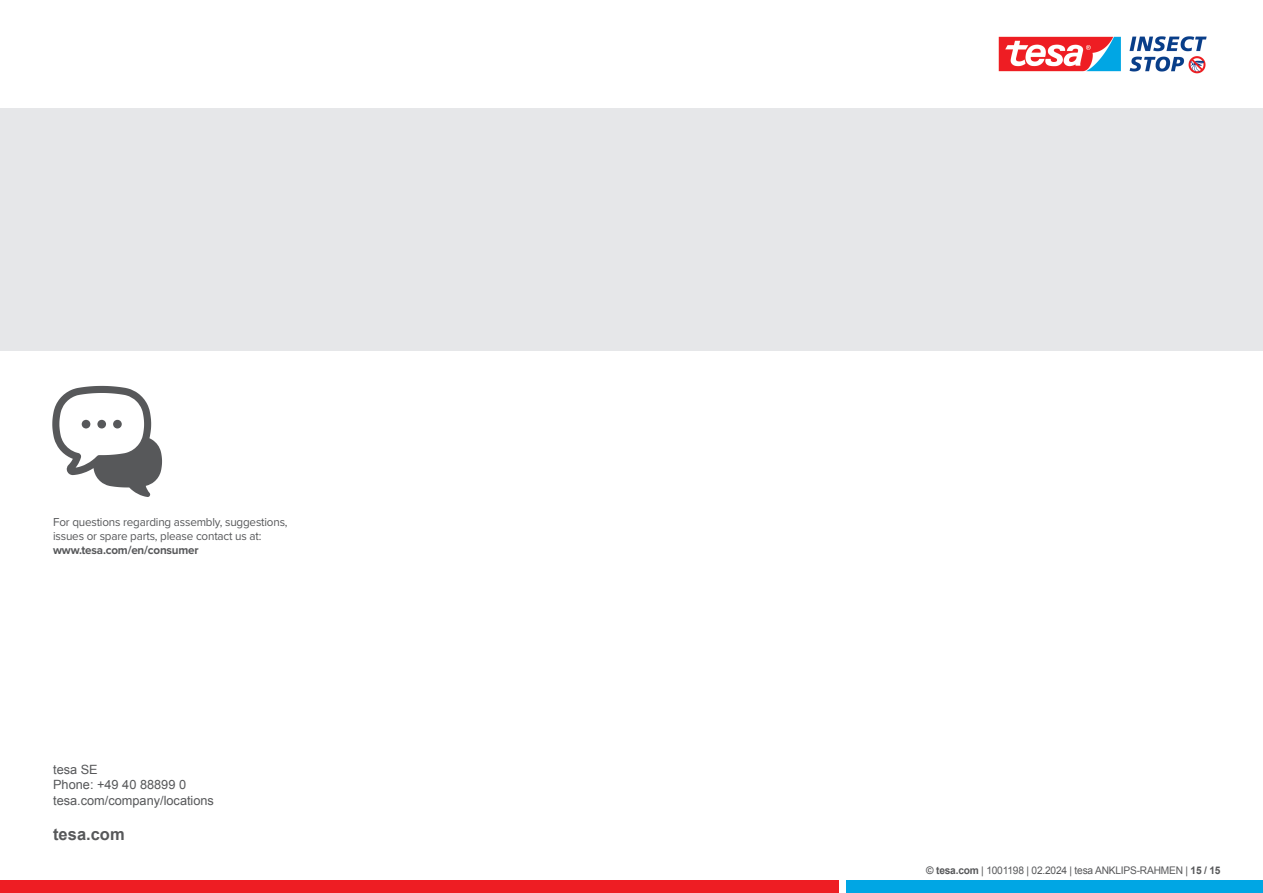
<style>
.page{position:relative;width:1263px;height:893px;background:#fff}
.page>*{position:absolute;margin:0;border:0;box-sizing:border-box;transform-origin:0 0}
.t1{font:700 16.5px "Arial";color:#57585a}
.t2{font:12.75px/15.3px "Arial";color:#57585a}
.t3{font:12px/14.2px "Proxima Nova";letter-spacing:-.015em;color:#57585a}
.t4{font:700 12px "Proxima Nova";letter-spacing:-.015em;color:#57585a}
.t5{font:10.5px "Arial";letter-spacing:-.02em;color:#57585a}
.s1{font-weight:700}
</style>
<div class="page">
<div style="left:0;top:880px;width:838px;height:13px;background:#ee1d23"></div>
<div style="left:846px;top:880px;width:417px;height:13px;background:#00a6e4"></div>
<div style="left:0;top:108px;width:1263px;height:242px;background:#e6e7e9"></div>
<svg style="left:52px;top:386px;width:110px;height:111px"></svg>
<div style="left:82px;top:420px;width:8px;height:8px;background:#57585a;border-radius:50%"></div>
<div style="left:113px;top:420px;width:9px;height:8px;background:#57585a;border-radius:50%"></div>
<div style="left:97px;top:420px;width:9px;height:8px;background:#57585a;border-radius:50%"></div>
<img style="left:998px;top:36px;width:209px;height:37px">
<p class="t3" style="left:53px;top:514px;width:236px">For questions regarding assembly, suggestions, issues or spare parts, please contact us at:</p>
<p class="t4" style="left:53px;top:541px;width:147px">www.tesa.com/en/consumer</p>
<p class="t2" style="left:53px;top:762px;width:162px">tesa SE<br>Phone: +49 40 88899 0 tesa.com/company/locations</p>
<h1 class="t1" style="left:53px;top:823px;width:73px">tesa.com</h1>
<p class="t5" style="left:926px;top:863px;width:296px"><span class="s1">© tesa.com</span> | 1001198 | 02.2024 | tesa ANKLIPS-RAHMEN | <span class="s1">15 / 15</span></p>
</div>
